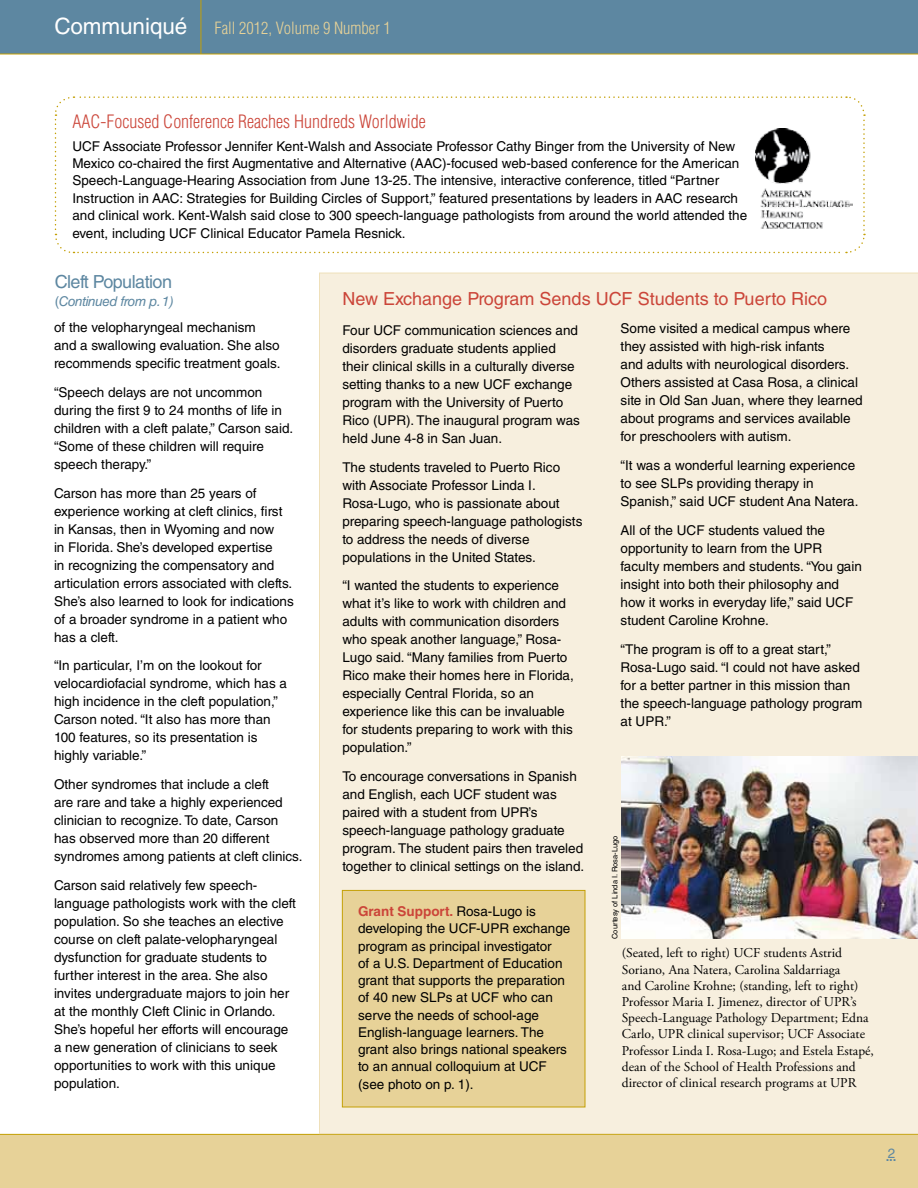
<style>
.page{position:relative;width:918px;height:1188px;background:#fff}
.page>*{position:absolute;margin:0;border:0;box-sizing:border-box;transform-origin:0 0}
.t1{font:18px "Helvetica LT Std";color:#cb4539}
.t2{font:300 condensed 18px "Helvetica";color:#cb4539}
.t3{font:18px "Helvetica LT Std";letter-spacing:-.03em;color:#5d87a1}
.t4{font:300 condensed 16.5px "Helvetica";color:#e7d298}
.t5{font:13.5px/18px "Helvetica LT Std";color:#000}
.t6{font:13.5px/16.2px "Adobe Garamond Pro";color:#000}
.t7{font:italic 13.5px "Helvetica LT Std";letter-spacing:-.03em;color:#5d87a1}
.t8{font:7.5px "Helvetica LT Std";color:#000}
.s1{font-family:"Helvetica LT Std";font-weight:400;font-stretch:normal;font-size:22.5px;color:#fff}
.s2{font-style:normal}
.s3{font-weight:700;color:#cb4539}
</style>
<div class="page">
<div style="left:0;top:1134px;width:918px;height:54px;background:#e7d298"></div>
<div style="left:0;top:0;width:918px;height:54px;background:#5d87a1"></div>
<hr style="left:0;top:54px;width:918px;height:1px;background:#c4a006">
<hr style="left:201px;top:0;width:1px;height:54px;background:#c4a006">
<hr style="left:0;top:1134px;width:918px;height:1px;background:#c4a006">
<div style="left:319px;top:273px;width:599px;height:861px;background:#f7efde"></div>
<img style="left:622px;top:757px;width:296px;height:182px">
<svg style="left:54px;top:96px;width:812px;height:158px"></svg>
<img style="left:755px;top:129px;width:97px;height:105px">
<div style="left:342px;top:890px;width:243px;height:217px;background:#e7d298;border:1px solid #c4a006"></div>
<p class="t4" style="left:54px;top:18px;width:338px"><span class="s1">Communiqué</span> Fall 2012, Volume 9 Number 1</p>
<h1 class="t2" style="left:72px;top:110px;width:355px">AAC-Focused Conference Reaches Hundreds Worldwide</h1>
<p class="t5" style="left:72px;top:137px;width:676px;line-height:17.4px">UCF Associate Professor Jennifer Kent-Walsh and Associate Professor Cathy Binger from the University of New Mexico co-chaired the first Augmentative and Alternative (AAC)-focused web-based conference for the American Speech-Language-Hearing Association from June 13-25. The intensive, interactive conference, titled “Partner Instruction in AAC: Strategies for Building Circles of Support,” featured presentations by leaders in AAC research and clinical work. Kent-Walsh said close to 300 speech-language pathologists from around the world attended the event, including UCF Clinical Educator Pamela Resnick.</p>
<h1 class="t3" style="left:55px;top:272px;width:119px">Cleft Population</h1>
<p class="t7" style="left:55px;top:294px;width:120px"><span class="s2">(</span>Continued from p. 1)</p>
<p class="t5" style="left:54px;top:318px;width:228px">of the velopharyngeal mechanism and a swallowing evaluation. She also recommends specific treatment goals.</p>
<p class="t5" style="left:54px;top:383px;width:241px">“Speech delays are not uncommon during the first 9 to 24 months of life in children with a cleft palate,” Carson said. “Some of these children will require speech therapy.”</p>
<p class="t5" style="left:54px;top:484px;width:241px">Carson has more than 25 years of experience working at cleft clinics, first in Kansas, then in Wyoming and now<br>in Florida. She’s developed expertise<br>in recognizing the compensatory and articulation errors associated with clefts.<br>She’s also learned to look for indications of a broader syndrome in a patient who has a cleft.</p>
<p class="t5" style="left:54px;top:657px;width:235px">“In particular, I’m on the lookout for velocardiofacial syndrome, which has a high incidence in the cleft population,” Carson noted. “It also has more than 100 features, so its presentation is highly variable.”</p>
<p class="t5" style="left:54px;top:775px;width:250px">Other syndromes that include a cleft<br>are rare and take a highly experienced clinician to recognize. To date, Carson has observed more than 20 different syndromes among patients at cleft clinics.</p>
<p class="t5" style="left:54px;top:876px;width:243px">Carson said relatively few speech&shy;language pathologists work with the cleft population. So she teaches an elective course on cleft palate-velopharyngeal dysfunction for graduate students to further interest in the area. She also invites undergraduate majors to join her at the monthly Cleft Clinic in Orlando.<br>She’s hopeful her efforts will encourage a new generation of clinicians to seek opportunities to work with this unique population.</p>
<h1 class="t1" style="left:342px;top:288px;width:486px">New Exchange Program Sends UCF Students to Puerto Rico</h1>
<p class="t5" style="left:342px;top:321px;width:239px">Four UCF communication sciences and disorders graduate students applied their clinical skills in a culturally diverse setting thanks to a new UCF exchange program with the University of Puerto Rico (UPR). The inaugural program was held June 4-8 in San Juan.</p>
<p class="t5" style="left:342px;top:458px;width:242px">The students traveled to Puerto Rico with Associate Professor Linda I.<br>Rosa-Lugo, who is passionate about preparing speech-language pathologists to address the needs of diverse populations in the United States.</p>
<p class="t5" style="left:342px;top:577px;width:233px">“I wanted the students to experience what it’s like to work with children and adults with communication disorders who speak another language,” Rosa-Lugo said. “Many families from Puerto Rico make their homes here in Florida, especially Central Florida, so an experience like this can be invaluable for students preparing to work with this population.”</p>
<p class="t5" style="left:342px;top:767px;width:244px">To encourage conversations in Spanish and English, each UCF student was paired with a student from UPR’s speech-language pathology graduate program. The student pairs then traveled together to clinical settings on the island.</p>
<p class="t5" style="left:621px;top:320px;width:244px">Some visited a medical campus where they assisted with high-risk infants<br>and adults with neurological disorders.<br>Others assisted at Casa Rosa, a clinical site in Old San Juan, where they learned about programs and services available for preschoolers with autism.</p>
<p class="t5" style="left:621px;top:456px;width:239px">“It was a wonderful learning experience to see SLPs providing therapy in<br>Spanish,” said UCF student Ana Natera.</p>
<p class="t5" style="left:621px;top:521px;width:243px">All of the UCF students valued the opportunity to learn from the UPR faculty members and students. “You gain insight into both their philosophy and how it works in everyday life,” said UCF student Caroline Krohne.</p>
<p class="t5" style="left:621px;top:640px;width:243px">“The program is off to a great start,”<br>Rosa-Lugo said. “I could not have asked for a better partner in this mission than the speech-language pathology program at UPR.”</p>
<p class="t8" style="left:610px;top:939px;width:105px;rotate:-90deg">Courtesy of Linda I. Rosa-Lugo</p>
<p class="t5" style="left:358px;top:903px;width:214px;line-height:17.2px"><span class="s3">Grant Support.</span> Rosa-Lugo is developing the UCF-UPR exchange program as principal investigator<br>of a U.S. Department of Education grant that supports the preparation of 40 new SLPs at UCF who can serve the needs of school-age<br>English-language learners. The grant also brings national speakers to an annual colloquium at UCF (see photo on p. 1).</p>
<p class="t6" style="left:622px;top:945px;width:253px">(Seated, left to right) UCF students Astrid Soriano, Ana Natera, Carolina Saldarriaga<br>and Caroline Krohne; (standing, left to right)<br>Professor Maria I. Jimenez, director of UPR’s Speech-Language Pathology Department; Edna Carlo, UPR clinical supervisor; UCF Associate Professor Linda I. Rosa-Lugo; and Estela Estapé, dean of the School of Health Professions and director of clinical research programs at UPR</p>
<h1 class="t3" style="left:885px;top:1144px;width:14px">...<sup>2</sup></h1>
</div>
